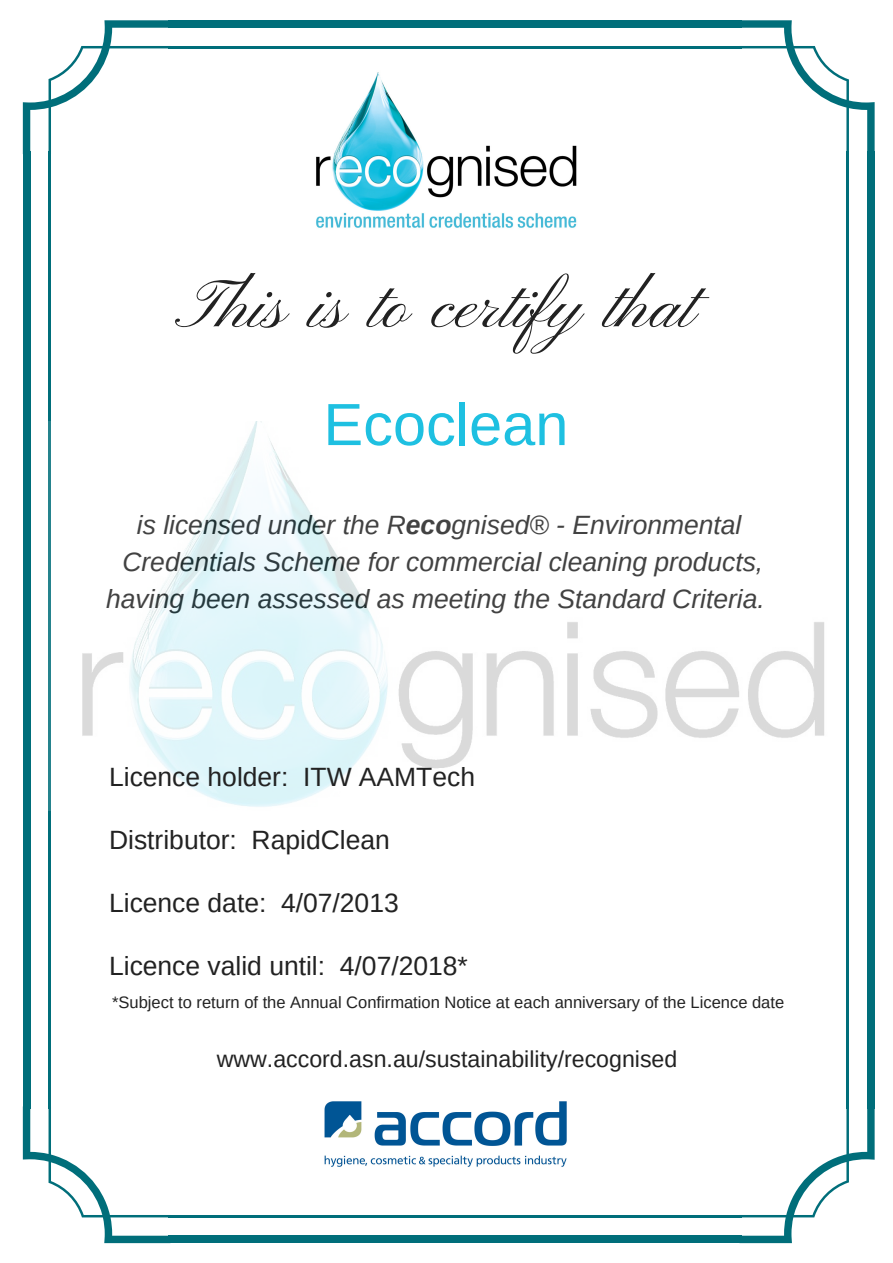
<style>
.page{position:relative;width:893px;height:1263px;background:#fff}
.page>*{position:absolute;margin:0;border:0;box-sizing:border-box;transform-origin:0 0}
.t1{font:69.45px "Pinyon Script";color:#222}
.t2{font:59.55px "Arimo";color:#1ec0e1}
.t3{font:italic 26.4px/37px "Arimo";color:#222;text-align:center}
.t4{font:26.4px "Arimo";color:#222}
.t5{font:23.1px "Arimo";color:#222}
.t6{font:16.5px "Arimo";color:#222}
.s1{font-weight:700}
</style>
<div class="page">
<svg style="left:23px;top:20px;width:147px;height:134px"></svg>
<hr style="left:49px;top:152px;width:2px;height:957px;background:#006e7a">
<div style="left:23px;top:152px;width:7px;height:957px;background:#006e7a"></div>
<svg style="left:23px;top:1106px;width:147px;height:137px"></svg>
<hr style="left:168px;top:1215px;width:574px;height:2px;background:#006e7a">
<div style="left:168px;top:1235px;width:574px;height:8px;background:#006e7a"></div>
<svg style="left:739px;top:1106px;width:135px;height:137px"></svg>
<div style="left:867px;top:152px;width:7px;height:957px;background:#006e7a"></div>
<hr style="left:846px;top:152px;width:2px;height:957px;background:#006e7a">
<svg style="left:739px;top:20px;width:135px;height:134px"></svg>
<hr style="left:168px;top:46px;width:574px;height:2px;background:#006e7a">
<div style="left:168px;top:20px;width:574px;height:8px;background:#006e7a"></div>
<img style="left:316px;top:72px;width:261px;height:156px">
<img style="left:324px;top:1101px;width:243px;height:66px">
<img style="left:48px;top:421px;width:776px;height:389px">
<h1 class="t1" style="left:183px;top:267px;width:516px">This is to certify that</h1>
<h2 class="t2" style="left:323px;top:391px;width:246px">Ecoclean</h2>
<p class="t3" style="left:106px;top:506px;width:660px">is licensed under the R<span class="s1">eco</span>gnised® - Environmental<br>Credentials Scheme for commercial cleaning products, having been assessed as meeting the Standard Criteria.</p>
<p class="t4" style="left:109px;top:762px;width:367px">Licence holder: ITW AAMTech</p>
<p class="t4" style="left:109px;top:825px;width:282px">Distributor: RapidClean</p>
<p class="t4" style="left:109px;top:888px;width:291px">Licence date: 4/07/2013</p>
<p class="t4" style="left:109px;top:951px;width:360px">Licence valid until: 4/07/2018*</p>
<p class="t6" style="left:112px;top:993px;width:673px">*Subject to return of the Annual Confirmation Notice at each anniversary of the Licence date</p>
<p class="t5" style="left:217px;top:1046px;width:462px">www.accord.asn.au/sustainability/recognised</p>
</div>
